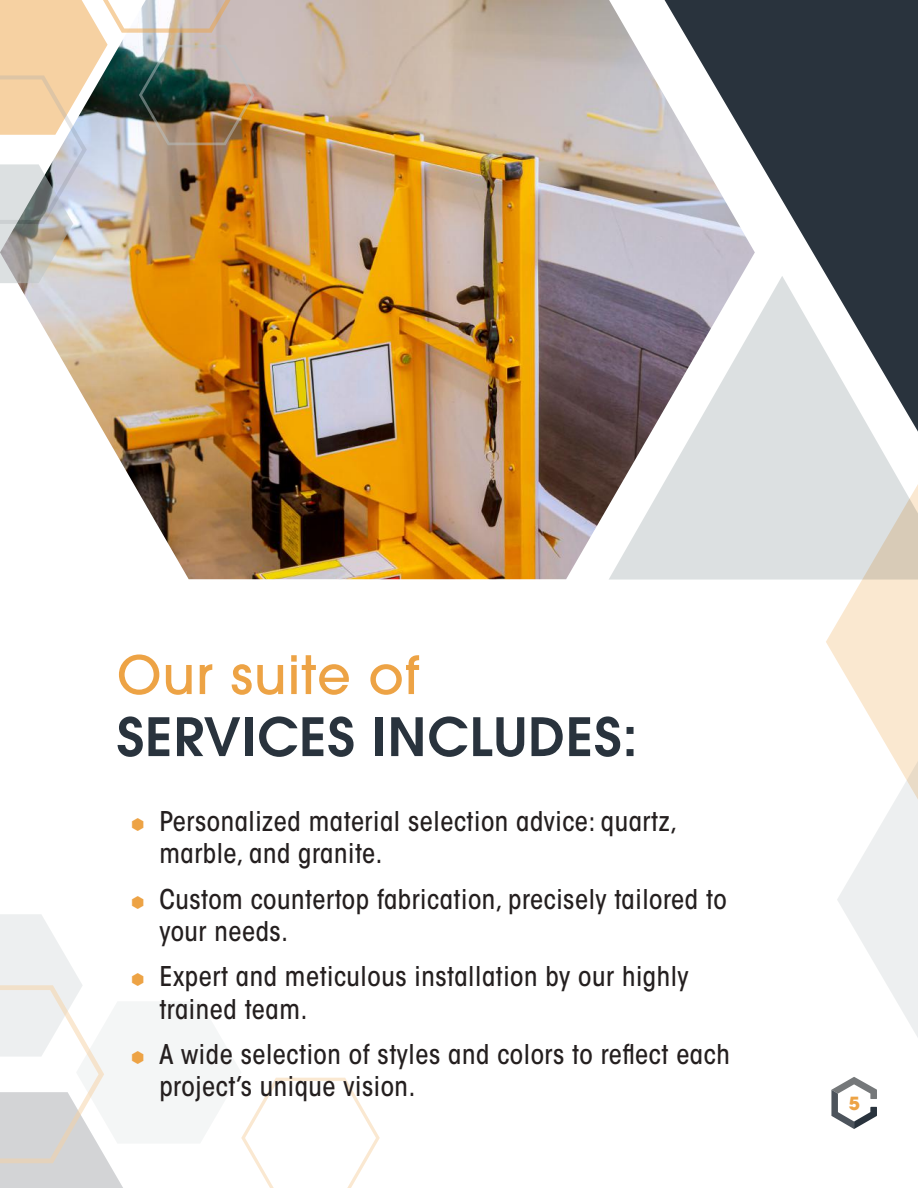
<style>
.page{position:relative;width:918px;height:1188px;background:#fff}
.page>*{position:absolute;margin:0;border:0;box-sizing:border-box;transform-origin:0 0}
.t1{font:600 52.5px "ITC Avant Garde Std";letter-spacing:.02em;color:#29333d}
.t2{font:500 52.5px "ITC Avant Garde Std";letter-spacing:.02em;color:#eda345}
.t3{font:500 condensed 27px/32.4px "ITC Avant Garde Std";letter-spacing:.02em;color:#241f1f}
.t4{font:700 18px "ITC Avant Garde Std";color:#eda345}
</style>
<div class="page">
<img style="left:17px;top:0;width:648px;height:579px">
<svg style="left:831px;top:1077px;width:46px;height:52px"></svg>
<img style="left:0;top:0;width:257px;height:283px">
<svg style="left:826px;top:580px;width:92px;height:457px"></svg>
<svg style="left:665px;top:0;width:253px;height:276px;fill:#29333d"></svg>
<svg style="left:609px;top:276px;width:309px;height:304px;fill:#dce0e1"></svg>
<svg style="left:0;top:914px;width:380px;height:274px"></svg>
<h1 class="t2" style="left:117px;top:641px;width:304px">Our suite of</h1>
<h1 class="t1" style="left:117px;top:702px;width:522px">SERVICES INCLUDES:</h1>
<p class="t3" style="left:159px;top:805px;width:520px">Personalized material selection advice: quartz, marble, and granite.</p>
<p class="t3" style="left:159px;top:883px;width:569px">Custom countertop fabrication, precisely tailored to your needs.</p>
<p class="t3" style="left:159px;top:960px;width:531px">Expert and meticulous installation by our highly trained team.</p>
<p class="t3" style="left:159px;top:1038px;width:572px">A wide selection of styles and colors to reflect each project’s unique vision.</p>
<p class="t4" style="left:849px;top:1091px;width:13px">5</p>
</div>
